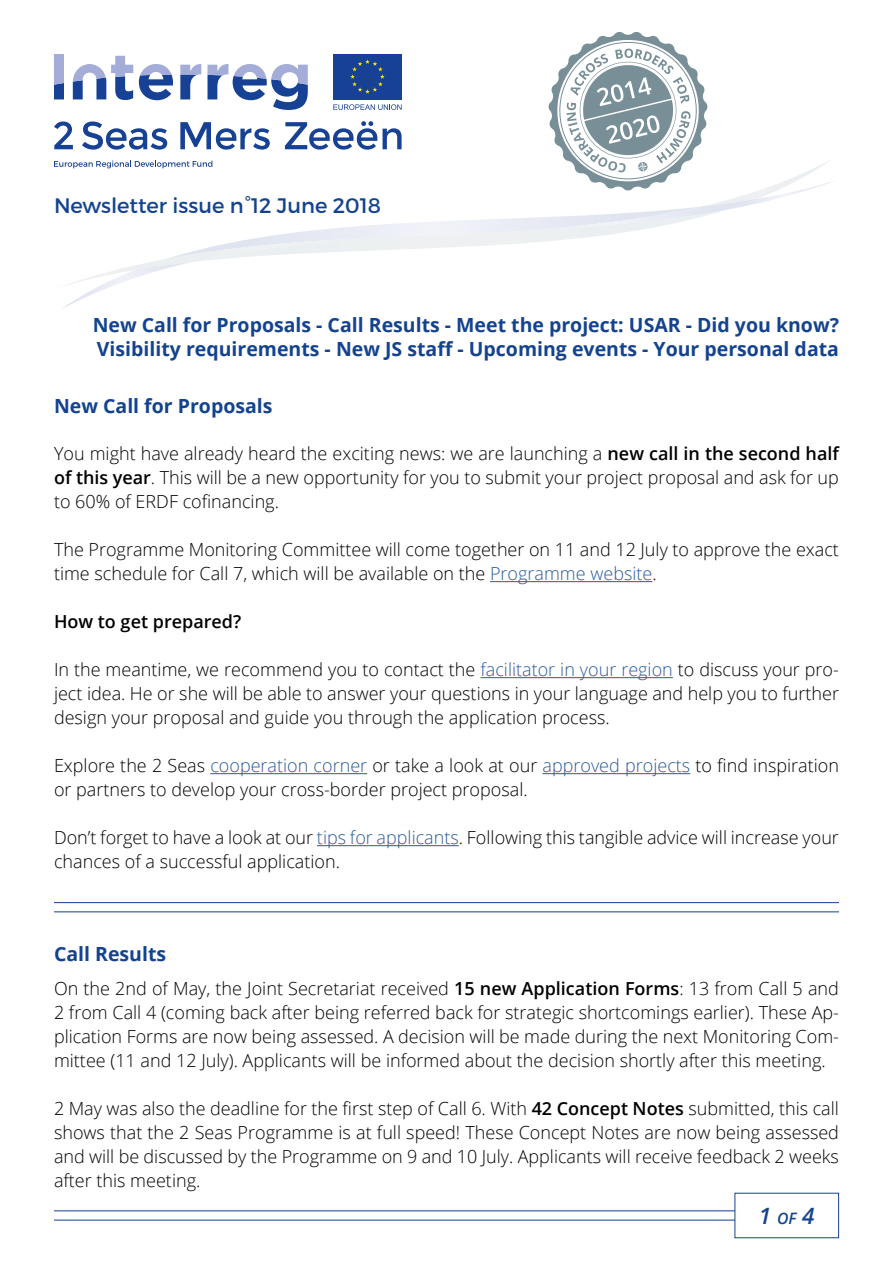
<style>
.page{position:relative;width:893px;height:1263px;background:#fff}
.page>*{position:absolute;margin:0;border:0;box-sizing:border-box;transform-origin:0 0}
.t1{font:italic 600 22.5px "Open Sans";color:#144390}
.t2{font:21px "Montserrat";color:#134390}
.t3{font:700 19.5px/23.4px "Open Sans";color:#134390}
.t4{font:300 18px/24px "Open Sans";color:#000;text-align:justify}
.t5{font:600 18px "Open Sans";color:#000}
.s1{font-weight:600}
.s2{color:#275b9b}
.s3{font-size:15.75px}
</style>
<div class="page">
<hr style="left:54px;top:1220px;width:785px;height:1px;background:#0e4194">
<hr style="left:54px;top:1210px;width:785px;height:1px;background:#0e4194">
<div style="left:735px;top:1193px;width:104px;height:45px;background:#fff"></div>
<svg style="left:54px;top:32px;width:779px;height:277px"></svg>
<hr style="left:490px;top:581px;width:162px;height:1px;background:#275b9b">
<hr style="left:480px;top:677px;width:193px;height:1px;background:#275b9b">
<hr style="left:210px;top:773px;width:157px;height:1px;background:#275b9b">
<hr style="left:543px;top:773px;width:147px;height:1px;background:#275b9b">
<hr style="left:317px;top:845px;width:142px;height:1px;background:#275b9b">
<hr style="left:54px;top:912px;width:785px;height:1px;background:#0e4194">
<hr style="left:54px;top:902px;width:785px;height:1px;background:#0e4194">
<p class="t2" style="left:54px;top:192px;width:328px">Newsletter issue n°12 June 2018</p>
<p class="t3" style="left:93px;top:313px;width:748px">New Call for Proposals - Call Results - Meet the project: USAR - Did you know?<br>Visibility requirements - New JS staff - Upcoming events - Your personal data</p>
<p class="t3" style="left:54px;top:393px;width:220px">New Call for Proposals</p>
<p class="t4" style="left:54px;top:441px;width:787px">You might have already heard the exciting news: we are launching a <span class="s1">new call in the second half of this year</span>. This will be a new opportunity for you to submit your project proposal and ask for up to 60% of ERDF cofinancing.</p>
<p class="t4" style="left:54px;top:537px;width:786px">The Programme Monitoring Committee will come together on 11 and 12 July to approve the exact time schedule for Call 7, which will be available on the <span class="s2">Programme website</span>.</p>
<p class="t5" style="left:54px;top:609px;width:189px">How to get prepared?</p>
<p class="t4" style="left:54px;top:657px;width:786px">In the meantime, we recommend you to contact the <span class="s2">facilitator in your region</span> to discuss your pro&shy;ject idea. He or she will be able to answer your questions in your language and help you to further design your proposal and guide you through the application process.</p>
<p class="t4" style="left:54px;top:753px;width:786px">Explore the 2 Seas <span class="s2">cooperation corner</span> or take a look at our <span class="s2">approved projects</span> to find inspiration or partners to develop your cross-border project proposal.</p>
<p class="t4" style="left:54px;top:825px;width:786px">Don’t forget to have a look at our <span class="s2">tips for applicants</span>. Following this tangible advice will increase your chances of a successful application.</p>
<p class="t3" style="left:54px;top:942px;width:114px">Call Results</p>
<p class="t4" style="left:54px;top:976px;width:786px">On the 2nd of May, the Joint Secretariat received <span class="s1">15 new Application Forms</span>: 13 from Call 5 and 2 from Call 4 (coming back after being referred back for strategic shortcomings earlier). These Ap&shy;plication Forms are now being assessed. A decision will be made during the next Monitoring Com&shy;mittee (11 and 12 July). Applicants will be informed about the decision shortly after this meeting.</p>
<p class="t4" style="left:54px;top:1096px;width:786px">2 May was also the deadline for the first step of Call 6. With <span class="s1">42 Concept Notes</span> submitted, this call shows that the 2 Seas Programme is at full speed! These Concept Notes are now being assessed and will be discussed by the Programme on 9 and 10 July. Applicants will receive feedback 2 weeks after this meeting.</p>
<p class="t1" style="left:759px;top:1200px;width:57px">1 <span class="s3">of</span> 4</p>
</div>
